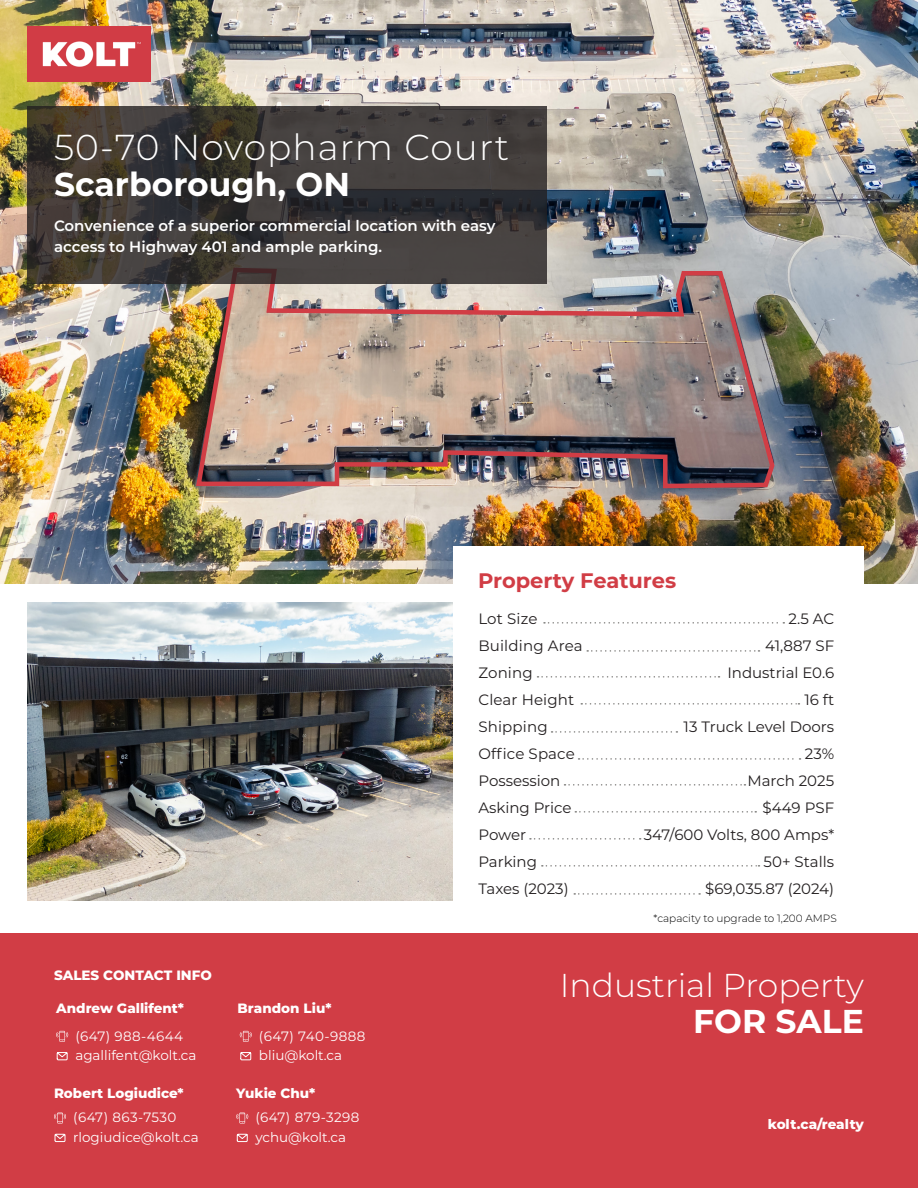
<style>
.page{position:relative;width:918px;height:1188px;background:#fff}
.page>*{position:absolute;margin:0;border:0;box-sizing:border-box;transform-origin:0 0}
.t1{font:300 36px "Montserrat";letter-spacing:.03em;color:#fff}
.t2{font:700 33px "Montserrat";color:#fff}
.t3{font:300 33px "Montserrat";color:#fff}
.t4{font:700 21px "Montserrat";color:#d13d45}
.t5{font:15px "Montserrat";color:#231f20}
.t6{font:600 15px/21px "Montserrat";color:#fff}
.t7{font:800 13.5px "Montserrat";color:#fff}
.t8{font:13.5px "Montserrat";color:#fff}
.t9{font:13.5px "Montserrat";letter-spacing:.03em;color:#fff}
.t10{font:300 10.5px "Montserrat";color:#000}
</style>
<div class="page">
<img style="left:0;top:0;width:918px;height:584px">
<div style="left:453px;top:546px;width:411px;height:389px;background:#fff"></div>
<div style="left:0;top:933px;width:918px;height:255px;background:#d13d45"></div>
<svg style="left:57px;top:1052px;width:11px;height:8px"></svg>
<svg style="left:56px;top:1031px;width:12px;height:11px"></svg>
<svg style="left:240px;top:1052px;width:11px;height:8px"></svg>
<svg style="left:240px;top:1031px;width:12px;height:11px"></svg>
<img style="left:27px;top:603px;width:426px;height:298px">
<img style="left:27px;top:26px;width:123px;height:56px">
<svg style="left:544px;top:622px;width:240px;height:2px"></svg>
<svg style="left:587px;top:650px;width:172px;height:2px"></svg>
<svg style="left:538px;top:676px;width:182px;height:2px"></svg>
<svg style="left:581px;top:703px;width:218px;height:2px"></svg>
<svg style="left:552px;top:731px;width:125px;height:2px"></svg>
<svg style="left:579px;top:758px;width:222px;height:2px"></svg>
<svg style="left:565px;top:784px;width:180px;height:2px"></svg>
<svg style="left:575px;top:811px;width:181px;height:2px"></svg>
<svg style="left:530px;top:838px;width:111px;height:2px"></svg>
<svg style="left:574px;top:893px;width:126px;height:2px"></svg>
<svg style="left:542px;top:865px;width:217px;height:2px"></svg>
<svg style="left:54px;top:1134px;width:12px;height:8px"></svg>
<svg style="left:54px;top:1113px;width:12px;height:10px"></svg>
<svg style="left:237px;top:1134px;width:11px;height:8px"></svg>
<svg style="left:236px;top:1113px;width:12px;height:10px"></svg>
<img style="left:193px;top:265px;width:584px;height:226px">
<svg style="left:27px;top:106px;width:519px;height:178px;background:#3e3937"></svg>
<p class="t1" style="left:54px;top:123px;width:457px">50-70 Novopharm Court</p>
<p class="t2" style="left:54px;top:160px;width:298px">Scarborough, ON</p>
<p class="t6" style="left:54px;top:214px;width:443px">Convenience of a superior commercial location with easy access to Highway 401 and ample parking.</p>
<p class="t4" style="left:478px;top:566px;width:200px">Property Features</p>
<p class="t7" style="left:54px;top:965px;width:159px">SALES CONTACT INFO</p>
<p class="t7" style="left:56px;top:998px;width:129px">Andrew Gallifent*</p>
<p class="t9" style="left:75px;top:1026px;width:109px">(647) 988-4644</p>
<p class="t8" style="left:75px;top:1046px;width:123px">agallifent@kolt.ca</p>
<p class="t7" style="left:238px;top:998px;width:95px">Brandon Liu*</p>
<p class="t9" style="left:259px;top:1026px;width:108px">(647) 740-9888</p>
<p class="t8" style="left:259px;top:1046px;width:85px">bliu@kolt.ca</p>
<p class="t7" style="left:54px;top:1083px;width:131px">Robert Logiudice*</p>
<p class="t7" style="left:236px;top:1083px;width:81px">Yukie Chu*</p>
<p class="t9" style="left:255px;top:1108px;width:105px">(647) 879-3298</p>
<p class="t8" style="left:255px;top:1128px;width:92px">ychu@kolt.ca</p>
<p class="t9" style="left:73px;top:1108px;width:105px">(647) 863-7530</p>
<p class="t8" style="left:73px;top:1128px;width:127px">rlogiudice@kolt.ca</p>
<p class="t5" style="left:478px;top:608px;width:61px">Lot Size</p>
<p class="t5" style="left:478px;top:635px;width:106px">Building Area</p>
<p class="t5" style="left:478px;top:662px;width:56px">Zoning</p>
<p class="t5" style="left:478px;top:689px;width:97px">Clear Height</p>
<p class="t5" style="left:478px;top:716px;width:71px">Shipping</p>
<p class="t5" style="left:478px;top:743px;width:98px">Office Space</p>
<p class="t5" style="left:478px;top:770px;width:83px">Possession</p>
<p class="t5" style="left:478px;top:797px;width:95px">Asking Price</p>
<p class="t5" style="left:478px;top:824px;width:49px">Power</p>
<p class="t5" style="left:478px;top:851px;width:60px">Parking</p>
<p class="t5" style="left:478px;top:878px;width:92px">Taxes (2023)</p>
<p class="t5" style="left:789px;top:608px;width:47px">2.5 AC</p>
<p class="t5" style="left:765px;top:635px;width:70px">41,887 SF</p>
<p class="t5" style="left:727px;top:662px;width:108px">Industrial E0.6</p>
<p class="t5" style="left:805px;top:689px;width:31px">16 ft</p>
<p class="t5" style="left:684px;top:716px;width:152px">13 Truck Level Doors</p>
<p class="t5" style="left:805px;top:743px;width:31px">23%</p>
<p class="t5" style="left:747px;top:770px;width:88px">March 2025</p>
<p class="t5" style="left:763px;top:797px;width:73px">$449 PSF</p>
<p class="t5" style="left:644px;top:824px;width:192px">347/600 Volts, 800 Amps*</p>
<p class="t5" style="left:764px;top:851px;width:72px">50+ Stalls</p>
<p class="t5" style="left:705px;top:878px;width:130px">$69,035.87 (2024)</p>
<p class="t10" style="left:654px;top:911px;width:185px">*capacity to upgrade to 1,200 AMPS</p>
<p class="t3" style="left:560px;top:963px;width:306px">Industrial Property</p>
<p class="t2" style="left:693px;top:998px;width:172px">FOR SALE</p>
<p class="t7" style="left:768px;top:1114px;width:98px">kolt.ca/realty</p>
</div>
